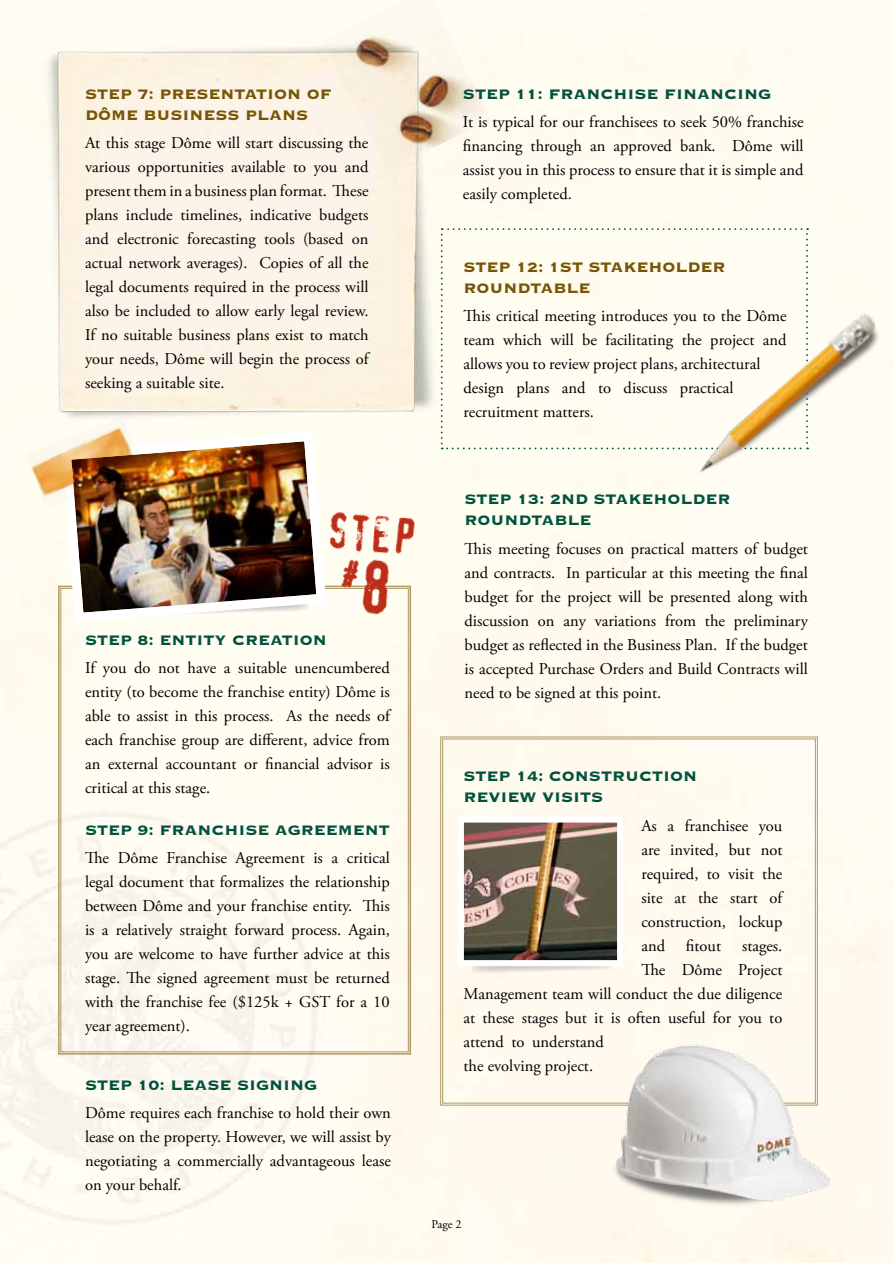
<style>
.page{position:relative;width:893px;height:1263px;background:#fffcf0}
.page>*{position:absolute;margin:0;border:0;box-sizing:border-box;transform-origin:0 0}
.t1{font:18px/21px "Copperplate Thirty Three BC";color:#00523c}
.t2{font:18px/21px "Copperplate Thirty Three BC";color:#785504}
.t3{font:16.5px/24px "Adobe Garamond Pro";color:#000;text-align:justify}
.t4{font:12px "Adobe Garamond";color:#000}
</style>
<div class="page">
<svg style="left:57px;top:626px;width:355px;height:429px"></svg>
<div style="left:441px;top:228px;width:367px;height:221px;background:#fffcf0"></div>
<img style="left:331px;top:500px;width:96px;height:126px">
<img style="left:57px;top:435px;width:274px;height:192px">
<img style="left:646px;top:253px;width:247px;height:278px">
<img style="left:32px;top:25px;width:406px;height:410px">
<img style="left:323px;top:0;width:168px;height:170px">
<img style="left:26px;top:417px;width:118px;height:92px">
<div style="left:440px;top:736px;width:378px;height:370px;background:#fff9ee"></div>
<svg style="left:470px;top:966px;width:144px;height:8px"></svg>
<img style="left:465px;top:823px;width:151px;height:136px">
<div style="left:458px;top:816px;width:165px;height:150px;border:6px solid #fff"></div>
<img style="left:604px;top:1035px;width:233px;height:177px">
<p class="t2" style="left:85px;top:83px;width:248px">step 7: presentation of dôme business plans</p>
<p class="t3" style="left:85px;top:131px;width:285px">At this stage Dôme will start discussing the various opportunities available to you and present them in a business plan format. These plans include timelines, indicative budgets and electronic forecasting tools (based on actual network averages). Copies of all the legal documents required in the process will also be included to allow early legal review.<br>If no suitable business plans exist to match your needs, Dôme will begin the process of seeking a suitable site.</p>
<p class="t1" style="left:85px;top:629px;width:243px">step 8: entity creation</p>
<p class="t3" style="left:85px;top:656px;width:306px">If you do not have a suitable unencumbered entity (to become the franchise entity) Dôme is able to assist in this process. As the needs of each franchise group are different, advice from an external accountant or financial advisor is critical at this stage.</p>
<p class="t1" style="left:85px;top:820px;width:306px">step 9: franchise agreement</p>
<p class="t3" style="left:85px;top:847px;width:306px">The Dôme Franchise Agreement is a critical legal document that formalizes the relationship between Dôme and your franchise entity. This is a relatively straight forward process. Again, you are welcome to have further advice at this stage. The signed agreement must be returned with the franchise fee ($125k + GST for a 10 year agreement).</p>
<p class="t1" style="left:85px;top:1074px;width:234px">step 10: lease signing</p>
<p class="t3" style="left:85px;top:1101px;width:307px">Dôme requires each franchise to hold their own lease on the property. However, we will assist by negotiating a commercially advantageous lease on your behalf.</p>
<p class="t1" style="left:463px;top:83px;width:309px">step 11: franchise financing</p>
<p class="t3" style="left:463px;top:110px;width:342px">It is typical for our franchisees to seek 50% franchise financing through an approved bank. Dôme will assist you in this process to ensure that it is simple and easily completed.</p>
<p class="t2" style="left:463px;top:256px;width:263px">Step 12: 1st Stakeholder<br>Roundtable</p>
<p class="t3" style="left:463px;top:304px;width:325px;text-align:left">This critical meeting introduces you to the Dôme team which will be facilitating the project and allows you to review project plans, architectural design plans and to discuss practical recruitment matters.</p>
<p class="t1" style="left:465px;top:489px;width:267px">step 13: 2nd Stakeholder<br>Roundtable</p>
<p class="t3" style="left:465px;top:537px;width:345px">This meeting focuses on practical matters of budget and contracts. In particular at this meeting the final budget for the project will be presented along with discussion on any variations from the preliminary budget as reflected in the Business Plan. If the budget is accepted Purchase Orders and Build Contracts will need to be signed at this point.</p>
<p class="t1" style="left:463px;top:766px;width:235px">step 14: construction review visits</p>
<p class="t3" style="left:641px;top:814px;width:143px">As a franchisee you are invited, but not required, to visit the site at the start of construction, lockup and</p>
<p class="t3" style="left:686px;top:934px;width:37px">fitout</p>
<p class="t3" style="left:742px;top:934px;width:42px">stages.</p>
<p class="t3" style="left:641px;top:958px;width:143px">The Dôme Project</p>
<p class="t3" style="left:463px;top:982px;width:320px">Management team will conduct the due diligence</p>
<p class="t3" style="left:463px;top:1006px;width:320px">at these stages but it is often useful for you to</p>
<p class="t3" style="left:463px;top:1030px;width:142px">attend to understand</p>
<p class="t3" style="left:463px;top:1054px;width:131px">the evolving project.</p>
<p class="t4" style="left:431px;top:1217px;width:32px">Page 2</p>
</div>
